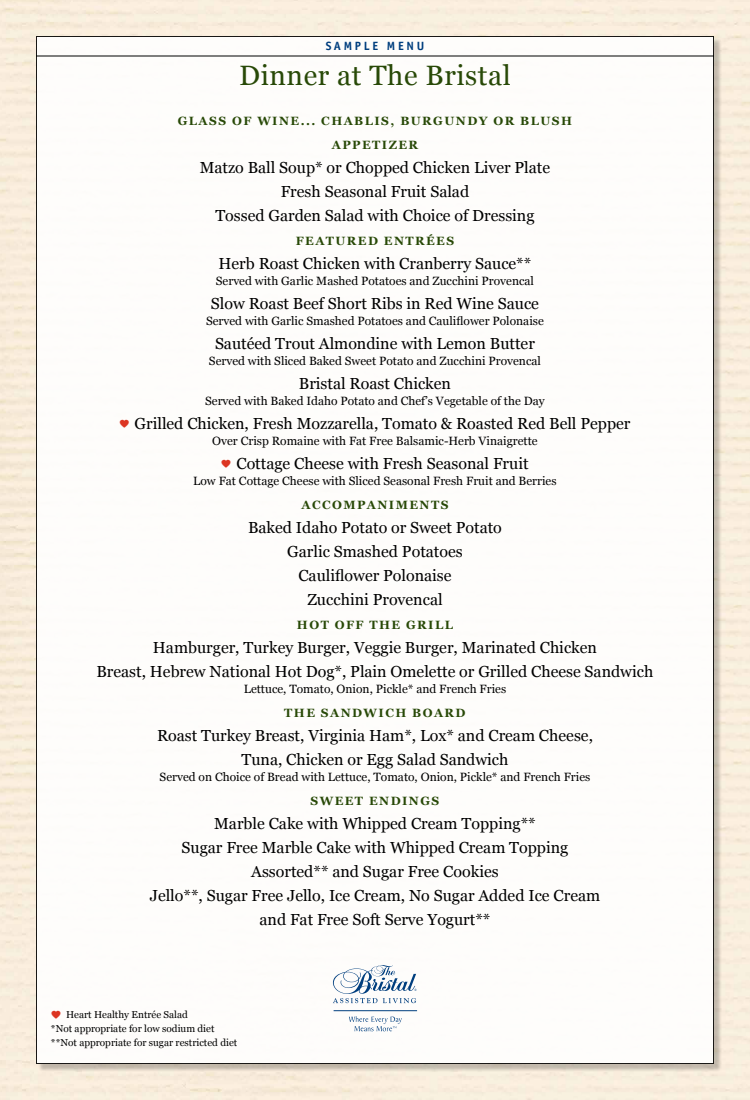
<style>
.page{position:relative;width:750px;height:1100px;background:#fff}
.page>*{position:absolute;margin:0;border:0;box-sizing:border-box;transform-origin:0 0}
.t1{font:28px "Georgia";letter-spacing:.02em;color:#284907}
.t2{font:16px/24px "Georgia";color:#000;text-align:center}
.t3{font:12px "Georgia";color:#000}
.t4{font:700 12px/24px "Georgia";letter-spacing:.12em;color:#284907;text-align:center}
.t5{font:700 12px "Officina Sans";letter-spacing:.22em;color:#003e7e}
.t6{font:10px/14px "Georgia";color:#000}
.s1{font-family:"Love Romance OT";color:#dc3522}
</style>
<div class="page">
<hr style="left:36px;top:56px;width:678px;height:1px;background:#000">
<svg style="left:333px;top:965px;width:84px;height:38px"></svg>
<svg style="left:349px;top:1016px;width:53px;height:15px"></svg>
<hr style="left:334px;top:1011px;width:83px;height:1px;background:#003e7e">
<p class="t5" style="left:326px;top:39px;width:100px">SAMPLE MENU</p>
<h1 class="t1" style="left:239px;top:60px;width:273px">Dinner at The Bristal</h1>
<p class="t4" style="left:178px;top:109px;width:396px">GLASS OF WINE... CHABLIS, BURGUNDY OR BLUSH<br>APPETIZER</p>
<p class="t2" style="left:200px;top:155px;width:352px">Matzo Ball Soup* or Chopped Chicken Liver Plate<br>Fresh Seasonal Fruit Salad<br>Tossed Garden Salad with Choice of Dressing</p>
<p class="t4" style="left:296px;top:229px;width:160px">FEATURED ENTRÉES</p>
<p class="t2" style="left:219px;top:251px;width:314px">Herb Roast Chicken with Cranberry Sauce**</p>
<p class="t3" style="left:216px;top:274px;width:320px">Served with Garlic Mashed Potatoes and Zucchini Provencal</p>
<p class="t2" style="left:211px;top:291px;width:330px">Slow Roast Beef Short Ribs in Red Wine Sauce</p>
<p class="t3" style="left:206px;top:314px;width:339px">Served with Garlic Smashed Potatoes and Cauliflower Polonaise</p>
<p class="t2" style="left:215px;top:331px;width:321px">Sautéed Trout Almondine with Lemon Butter</p>
<p class="t3" style="left:209px;top:354px;width:334px">Served with Sliced Baked Sweet Potato and Zucchini Provencal</p>
<p class="t2" style="left:299px;top:371px;width:154px">Bristal Roast Chicken</p>
<p class="t3" style="left:205px;top:394px;width:341px">Served with Baked Idaho Potato and Chef’s Vegetable of the Day</p>
<p class="t2" style="left:119px;top:411px;width:513px"><sup>B</sup> Grilled Chicken, Fresh Mozzarella, Tomato &amp; Roasted Red Bell Pepper</p>
<p class="t3" style="left:212px;top:434px;width:327px">Over Crisp Romaine with Fat Free Balsamic-Herb Vinaigrette</p>
<p class="t2" style="left:221px;top:451px;width:309px"><sup>B</sup> Cottage Cheese with Fresh Seasonal Fruit</p>
<p class="t3" style="left:193px;top:474px;width:365px">Low Fat Cottage Cheese with Sliced Seasonal Fresh Fruit and Berries</p>
<p class="t4" style="left:301px;top:493px;width:149px">ACCOMPANIMENTS</p>
<p class="t2" style="left:248px;top:515px;width:255px">Baked Idaho Potato or Sweet Potato<br>Garlic Smashed Potatoes<br>Cauliflower Polonaise<br>Zucchini Provencal</p>
<p class="t4" style="left:297px;top:613px;width:158px">HOT OFF THE GRILL</p>
<p class="t2" style="left:97px;top:635px;width:558px">Hamburger, Turkey Burger, Veggie Burger, Marinated Chicken<br>Breast, Hebrew National Hot Dog*, Plain Omelette or Grilled Cheese Sandwich</p>
<p class="t3" style="left:244px;top:682px;width:264px">Lettuce, Tomato, Onion, Pickle* and French Fries</p>
<p class="t4" style="left:284px;top:701px;width:183px">THE SANDWICH BOARD</p>
<p class="t2" style="left:157px;top:723px;width:437px">Roast Turkey Breast, Virginia Ham*, Lox* and Cream Cheese,<br>Tuna, Chicken or Egg Salad Sandwich</p>
<p class="t3" style="left:160px;top:770px;width:432px">Served on Choice of Bread with Lettuce, Tomato, Onion, Pickle* and French Fries</p>
<p class="t4" style="left:311px;top:789px;width:130px">SWEET ENDINGS</p>
<p class="t2" style="left:150px;top:811px;width:452px">Marble Cake with Whipped Cream Topping**<br>Sugar Free Marble Cake with Whipped Cream Topping Assorted** and Sugar Free Cookies<br>Jello**, Sugar Free Jello, Ice Cream, No Sugar Added Ice Cream and Fat Free Soft Serve Yogurt**</p>
<p class="t6" style="left:51px;top:1007px;width:188px"><span class="s1">B</span> Heart Healthy Entrée Salad<br>*Not appropriate for low sodium diet **Not appropriate for sugar restricted diet</p>
</div>
